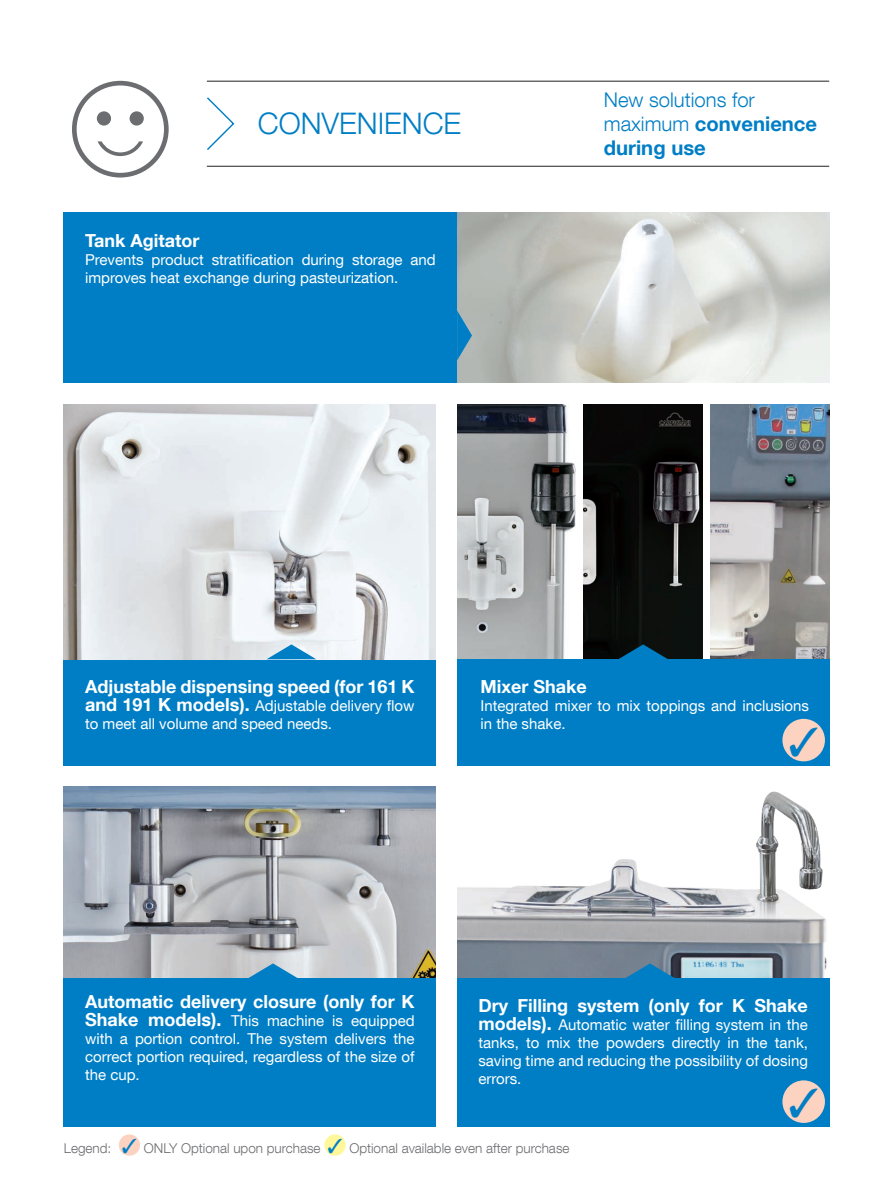
<style>
.page{position:relative;width:893px;height:1191px;background:#fff}
.page>*{position:absolute;margin:0;border:0;box-sizing:border-box;transform-origin:0 0}
.t1{font:300 29.7px "Helvetica Neue LT Com";color:#007ec5}
.t2{font:300 20.25px/24.3px "Helvetica Neue LT Com";color:#007ec5}
.t3{font:700 18px "Helvetica Neue LT Com";color:#fff}
.t4{font:15px/18px "Helvetica Neue LT Com";color:#fff}
.t5{font:300 13.5px "Helvetica Neue LT Com";color:#6c6d70}
.s1{font-weight:700}
.s2{font-weight:700;font-size:18px}
.s3{color:#007ec5}
</style>
<div class="page">
<img style="left:457px;top:791px;width:370px;height:187px">
<img style="left:64px;top:787px;width:372px;height:191px">
<img style="left:457px;top:404px;width:118px;height:255px">
<img style="left:711px;top:404px;width:118px;height:255px">
<img style="left:584px;top:404px;width:118px;height:255px">
<div style="left:64px;top:659px;width:372px;height:106px;background:#007ec5"></div>
<img style="left:457px;top:213px;width:372px;height:170px">
<svg style="left:457px;top:310px;width:15px;height:50px"></svg>
<div style="left:64px;top:213px;width:393px;height:170px;background:#007ec5"></div>
<div style="left:457px;top:659px;width:372px;height:106px;background:#007ec5"></div>
<svg style="left:248px;top:963px;width:50px;height:15px"></svg>
<div style="left:64px;top:978px;width:372px;height:149px;background:#007ec5"></div>
<svg style="left:72px;top:81px;width:97px;height:96px"></svg>
<hr style="left:207px;top:81px;width:622px;height:1px;background:#231f20">
<hr style="left:207px;top:166px;width:622px;height:1px;background:#231f20">
<svg style="left:207px;top:97px;width:28px;height:53px"></svg>
<svg style="left:618px;top:644px;width:50px;height:15px"></svg>
<div style="left:782px;top:719px;width:43px;height:42px;background:#fcd2c0;border-radius:50%"></div>
<div style="left:119px;top:1134px;width:21px;height:21px;background:#fcd2c0;border-radius:50%"></div>
<div style="left:324px;top:1134px;width:22px;height:21px;background:#fff79a;border-radius:50%"></div>
<svg style="left:625px;top:963px;width:50px;height:15px"></svg>
<div style="left:457px;top:978px;width:372px;height:149px;background:#007ec5"></div>
<div style="left:782px;top:1080px;width:43px;height:43px;background:#fcd2c0;border-radius:50%"></div>
<img style="left:64px;top:404px;width:372px;height:255px">
<svg style="left:266px;top:644px;width:50px;height:15px"></svg>
<h1 class="t1" style="left:258px;top:106px;width:205px">CONVENIENCE</h1>
<p class="t3" style="left:85px;top:229px;width:116px">Tank Agitator</p>
<p class="t4" style="left:85px;top:250px;width:352px">Prevents product stratification during storage and improves heat exchange during pasteurization.</p>
<h2 class="t2" style="left:604px;top:87px;width:215px">New solutions for maximum <span class="s1">convenience during use</span></h2>
<p class="t3" style="left:85px;top:675px;width:331px">Adjustable dispensing speed (for 161 K</p>
<p class="t4" style="left:85px;top:696px;width:331px"><span class="s2">and 191 K models).</span> Adjustable delivery flow to meet all volume and speed needs.</p>
<p class="t3" style="left:480px;top:675px;width:108px">Mixer Shake</p>
<p class="t4" style="left:480px;top:696px;width:330px">Integrated mixer to mix toppings and inclusions in the shake.</p>
<p class="t3" style="left:85px;top:990px;width:331px">Automatic delivery closure (only for K</p>
<p class="t4" style="left:85px;top:1011px;width:331px;text-align:justify"><span class="s2">Shake models).</span> This machine is equipped with a portion control. The system delivers the correct portion required, regardless of the size of the cup.</p>
<p class="t3" style="left:478px;top:994px;width:331px">Dry Filling system (only for K Shake</p>
<p class="t4" style="left:478px;top:1015px;width:331px;text-align:justify"><span class="s2">models).</span> Automatic water filling system in the tanks, to mix the powders directly in the tank, saving time and reducing the possibility of dosing errors.</p>
<p class="t5" style="left:64px;top:1139px;width:507px">Legend: <span class="s3">✓</span> ONLY Optional upon purchase <span class="s3">✓</span> Optional available even after purchase</p>
</div>
